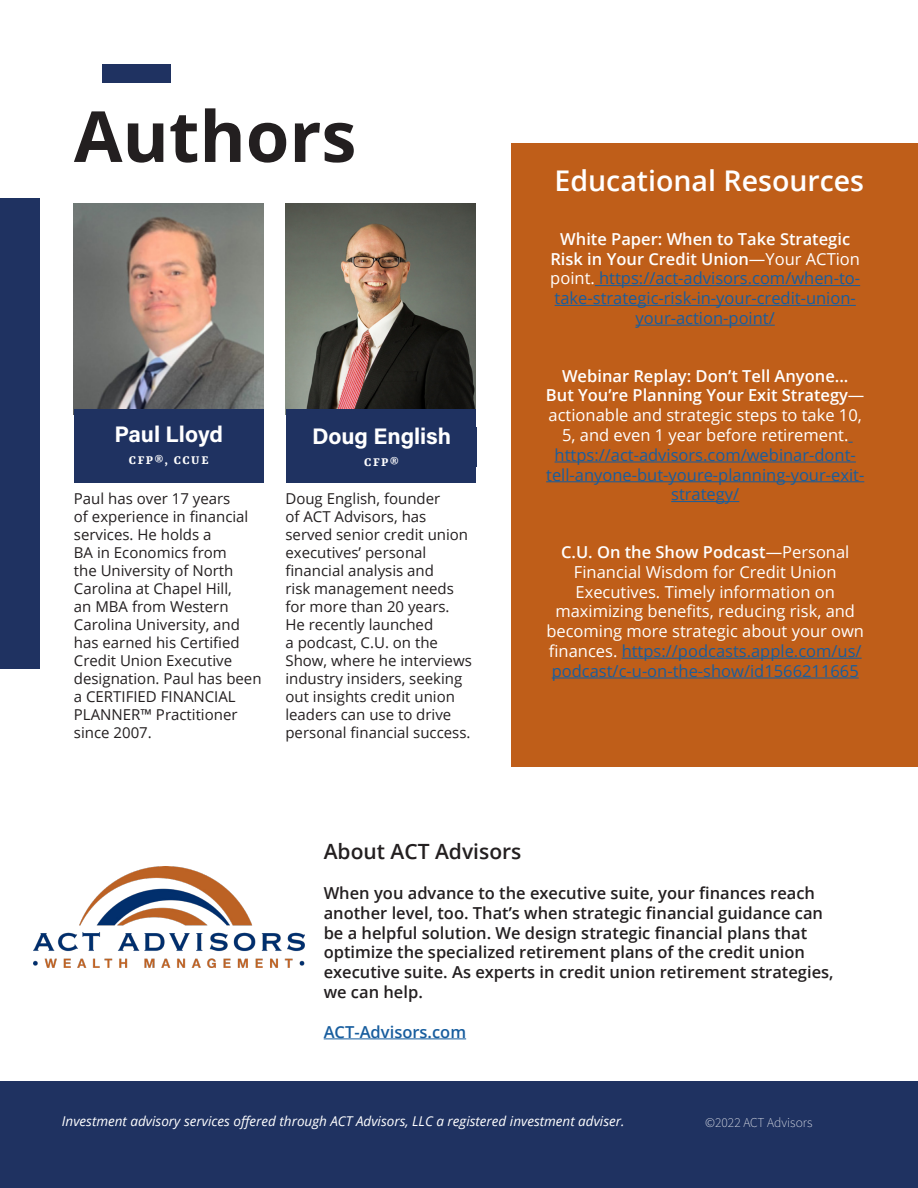
<style>
.page{position:relative;width:918px;height:1188px;background:#fff}
.page>*{position:absolute;margin:0;border:0;box-sizing:border-box;transform-origin:0 0}
.Titles{font:700 70.5px "Open Sans";color:#231f20}
.Body_Text{font:600 28.5px "Open Sans";color:#fff}
.Staff_Name{font:700 22.5px "Acumin Pro";color:#fff}
.Body_Text-2{font:600 21px "Open Sans";color:#231f20}
.bullets_2{font:16.5px/19.8px "Open Sans";color:#175d9e;text-align:center}
.Body_Text-3{font:600 16.5px/19.8px "Open Sans";color:#231f20}
.bullets_2-2{font:16.5px/19.8px "Open Sans";color:#fff;text-align:center}
.Body_Text-4{font:600 16.5px "Open Sans";color:#175d9e}
.Body_Text-5{font:15px/18px "Open Sans";color:#231f20}
.Body_Text-6{font:italic 13.5px "Open Sans";color:#fff}
.Body_Text-7{font:200 13.5px "Source Sans Pro";color:#fff}
.Staff_Position{font:700 13.5px "Yrsa";letter-spacing:.12em;color:#fff}
.s1{font-weight:600;color:#fff}
.s2{color:#fff}
.s3{font-weight:600}
.s4{color:#175d9e}
</style>
<div class="page">
<div style="left:103px;top:64px;width:68px;height:19px;background:#1f3261"></div>
<div style="left:0;top:198px;width:40px;height:470px;background:#1f3261"></div>
<div style="left:0;top:1081px;width:918px;height:107px;background:#1f3261"></div>
<img style="left:33px;top:866px;width:271px;height:102px">
<hr style="left:324px;top:1038px;width:142px;height:1px;background:#175d9e">
<img style="left:285px;top:203px;width:191px;height:211px">
<img style="left:74px;top:203px;width:190px;height:207px">
<div style="left:287px;top:409px;width:189px;height:74px;background:#1f3261"></div>
<div style="left:74px;top:410px;width:190px;height:73px;background:#1f3261"></div>
<div style="left:287px;top:427px;width:190px;height:40px;background:#1f3261"></div>
<div style="left:512px;top:143px;width:406px;height:624px;background:#bf5e19"></div>
<hr style="left:595px;top:285px;width:265px;height:1px;background:#175d9e">
<hr style="left:555px;top:305px;width:301px;height:1px;background:#175d9e">
<hr style="left:636px;top:325px;width:139px;height:1px;background:#175d9e">
<hr style="left:555px;top:462px;width:301px;height:1px;background:#175d9e">
<hr style="left:546px;top:481px;width:318px;height:1px;background:#175d9e">
<hr style="left:671px;top:501px;width:68px;height:1px;background:#175d9e">
<hr style="left:622px;top:658px;width:240px;height:1px;background:#175d9e">
<hr style="left:552px;top:678px;width:307px;height:1px;background:#175d9e">
<p class="Titles" style="left:74px;top:87px;width:284px">Authors</p>
<p class="Staff_Name" style="left:114px;top:419px;width:110px">Paul Lloyd</p>
<p class="Staff_Name" style="left:312px;top:420px;width:141px">Doug English</p>
<p class="Staff_Position" style="left:129px;top:452px;width:81px">CFP®, CCUE</p>
<p class="Staff_Position" style="left:364px;top:453px;width:36px">CFP®</p>
<p class="Body_Text-5" style="left:74px;top:489px;width:189px">Paul has over 17 years<br>of experience in financial services. He holds a<br>BA in Economics from<br>the University of North<br>Carolina at Chapel Hill,<br>an MBA from Western<br>Carolina University, and has earned his Certified<br>Credit Union Executive designation. Paul has been a CERTIFIED FINANCIAL<br>PLANNER™ Practitioner since 2007.</p>
<p class="Body_Text-5" style="left:285px;top:489px;width:188px">Doug English, founder<br>of ACT Advisors, has served senior credit union executives’ personal financial analysis and<br>risk management needs for more than 20 years.<br>He recently launched<br>a podcast, C.U. on the<br>Show, where he interviews industry insiders, seeking out insights credit union leaders can use to drive personal financial success.</p>
<p class="Body_Text" style="left:555px;top:161px;width:311px">Educational Resources</p>
<p class="bullets_2" style="left:550px;top:228px;width:311px"><span class="s1">White Paper: When to Take Strategic Risk in Your Credit Union</span><span class="s2">—Your ACTion point.</span> https://act-advisors.com/when-to&shy;take-strategic-risk-in-your-credit-union&shy;your-action-point/</p>
<p class="bullets_2" style="left:546px;top:365px;width:320px"><span class="s1">Webinar Replay: Don’t Tell Anyone...<br>But You’re Planning Your Exit Strategy</span><span class="s2">— actionable and strategic steps to take 10, 5, and even 1 year before retirement. </span>https://act-advisors.com/webinar-dont&shy;tell-anyone-but-youre-planning-your-exit&shy;strategy/</p>
<p class="bullets_2-2" style="left:546px;top:542px;width:319px"><span class="s3">C.U. On the Show Podcast</span>—Personal Financial Wisdom for Credit Union Executives. Timely information on maximizing benefits, reducing risk, and becoming more strategic about your own finances. <span class="s4">https://podcasts.apple.com/us/ podcast/c-u-on-the-show/id1566211665</span></p>
<p class="Body_Text-2" style="left:324px;top:837px;width:199px">About ACT Advisors</p>
<p class="Body_Text-3" style="left:324px;top:883px;width:493px">When you advance to the executive suite, your finances reach</p>
<p class="Body_Text-3" style="left:324px;top:903px;width:511px">another level, too. That’s when strategic financial guidance can be a helpful solution. We design strategic financial plans that optimize the specialized retirement plans of the credit union executive suite. As experts in credit union retirement strategies, we can help.</p>
<p class="Body_Text-4" style="left:324px;top:1020px;width:144px">ACT-Advisors.com</p>
<p class="Body_Text-6" style="left:62px;top:1112px;width:564px">Investment advisory services offered through ACT Advisors, LLC a registered investment adviser.</p>
<p class="Body_Text-7" style="left:705px;top:1113px;width:109px">©2022 ACT Advisors</p>
</div>
